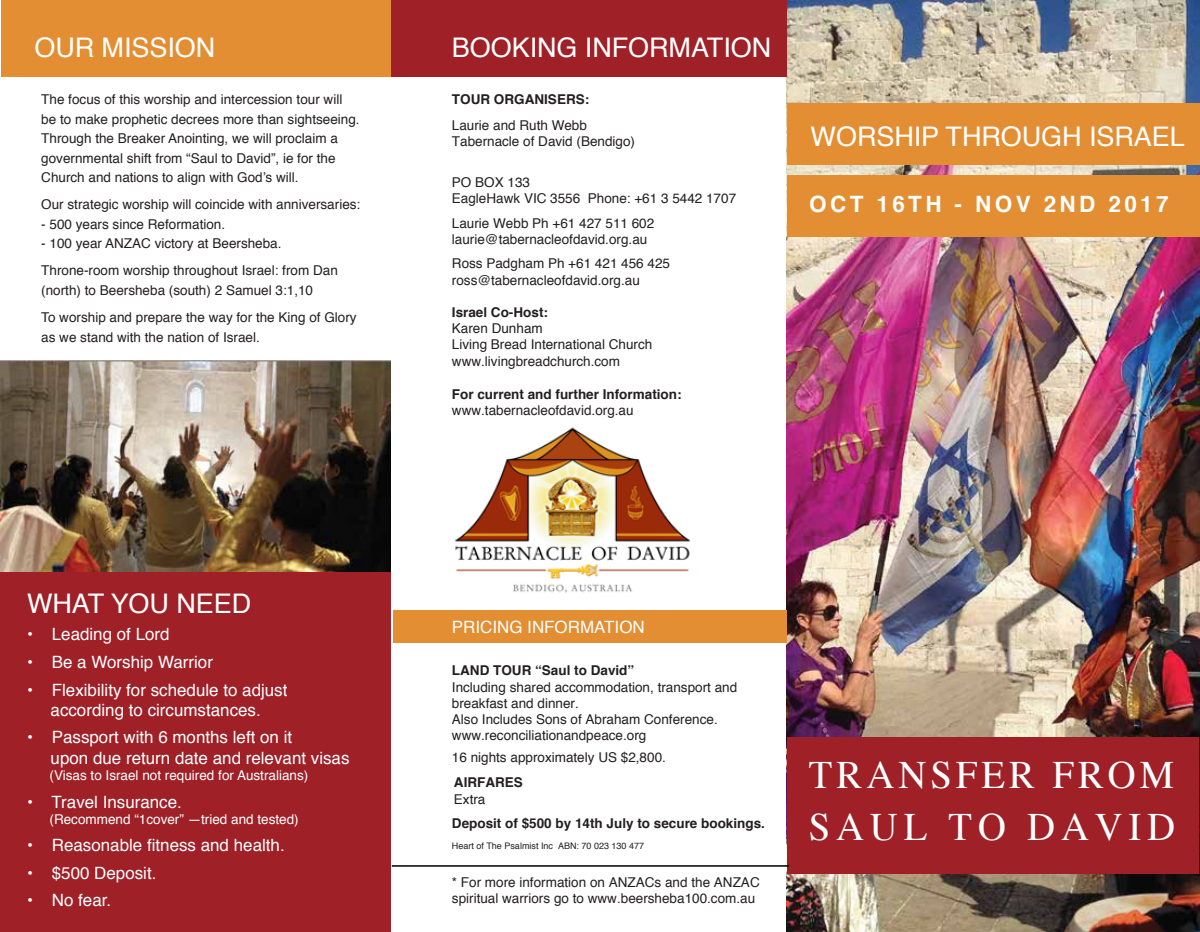
<style>
.page{position:relative;width:1200px;height:932px;background:#fff}
.page>*{position:absolute;margin:0;border:0;box-sizing:border-box;transform-origin:0 0}
.t1{font:38.7px/52.5px "Times";letter-spacing:.1em;color:#fff}
.t2{font:27px "Helvetica";letter-spacing:-.005em;color:#fff}
.t3{font:700 22.5px "Helvetica";letter-spacing:.15em;color:#fff}
.t4{font:16.95px/20.4px "Helvetica";color:#fff;text-align:center}
.t5{font:13.5px/16.2px "Helvetica";color:#231f20}
.t6{font:700 13.5px "Helvetica";color:#231f20}
.t7{font:13.5px "Helvetica";color:#fff}
.t8{font:9px "Helvetica";color:#231f20}
</style>
<div class="page">
<img style="left:786px;top:0;width:413px;height:931px">
<div style="left:787px;top:104px;width:412px;height:61px;background:#e38e32"></div>
<div style="left:786px;top:176px;width:412px;height:61px;background:#e38e32"></div>
<div style="left:786px;top:736px;width:412px;height:136px;background:#9f2027"></div>
<div style="left:0;top:571px;width:390px;height:360px;background:#9f2027"></div>
<img style="left:0;top:360px;width:390px;height:211px">
<div style="left:2px;top:0;width:390px;height:76px;background:#e38e32"></div>
<div style="left:391px;top:0;width:395px;height:76px;background:#9f2027"></div>
<img style="left:455px;top:427px;width:235px;height:166px">
<div style="left:393px;top:610px;width:393px;height:32px;background:#e38e32"></div>
<hr style="left:392px;top:864px;width:396px;height:2px;background:#000">
<h2 class="t2" style="left:34px;top:27px;width:182px">OUR MISSION</h2>
<h2 class="t2" style="left:452px;top:27px;width:321px">BOOKING INFORMATION</h2>
<p class="t5" style="left:41px;top:90px;width:320px;line-height:19.5px">The focus of this worship and intercession tour will be to make prophetic decrees more than sightseeing.<br>Through the Breaker Anointing, we will proclaim a governmental shift from “Saul to David”, ie for the Church and nations to align with God’s will.</p>
<p class="t5" style="left:41px;top:197px;width:320px">Our strategic worship will coincide with anniversaries:</p>
<p class="t5" style="left:41px;top:216px;width:185px">- 500 years since Reformation.</p>
<p class="t5" style="left:41px;top:230px;width:298px;line-height:27px">- 100 year ANZAC victory at Beersheba.<br>Throne-room worship throughout Israel: from Dan</p>
<p class="t5" style="left:41px;top:277px;width:317px;line-height:27px">(north) to Beersheba (south) 2 Samuel 3:1,10<br>To worship and prepare the way for the King of Glory</p>
<p class="t5" style="left:41px;top:329px;width:220px">as we stand with the nation of Israel.</p>
<p class="t6" style="left:452px;top:88px;width:139px">TOUR ORGANISERS:</p>
<p class="t5" style="left:452px;top:118px;width:185px">Laurie and Ruth Webb<br>Tabernacle of David (Bendigo)</p>
<p class="t5" style="left:452px;top:174px;width:286px">PO BOX 133<br>EagleHawk VIC 3556 Phone: +61 3 5442 1707</p>
<p class="t5" style="left:452px;top:216px;width:204px">Laurie Webb Ph +61 427 511 602 laurie@tabernacleofdavid.org.au</p>
<p class="t5" style="left:452px;top:256px;width:220px">Ross Padgham Ph +61 421 456 425 ross@tabernacleofdavid.org.au</p>
<p class="t6" style="left:452px;top:301px;width:98px">Israel Co-Host:</p>
<p class="t5" style="left:452px;top:320px;width:202px">Karen Dunham<br>Living Bread International Church www.livingbreadchurch.com</p>
<p class="t6" style="left:452px;top:383px;width:231px">For current and further Information:</p>
<p class="t5" style="left:452px;top:402px;width:183px">www.tabernacleofdavid.org.au</p>
<h2 class="t2" style="left:810px;top:116px;width:375px">WORSHIP THROUGH ISRAEL</h2>
<h3 class="t3" style="left:808px;top:186px;width:361px">OCT 16TH - NOV 2ND 2017</h3>
<h2 class="t2" style="left:27px;top:582px;width:226px">WHAT YOU NEED</h2>
<p class="t4" style="left:27px;top:624px;width:144px">• Leading of Lord</p>
<p class="t4" style="left:27px;top:652px;width:187px">• Be a Worship Warrior</p>
<p class="t4" style="left:27px;top:679px;width:262px">• Flexibility for schedule to adjust according to circumstances.</p>
<p class="t4" style="left:51px;top:727px;width:300px;text-align:left;text-indent:-24px">• Passport with 6 months left on it<br>upon due return date and relevant visas</p>
<p class="t7" style="left:50px;top:764px;width:260px">(Visas to Israel not required for Australians)</p>
<p class="t4" style="left:27px;top:791px;width:156px">• Travel Insurance.</p>
<p class="t7" style="left:50px;top:808px;width:251px">(Recommend “1cover” —tried and tested)</p>
<p class="t4" style="left:27px;top:835px;width:259px">• Reasonable fitness and health.</p>
<p class="t4" style="left:27px;top:863px;width:131px">• $500 Deposit.</p>
<p class="t4" style="left:27px;top:890px;width:86px">• No fear.</p>
<p class="t4" style="left:452px;top:616px;width:194px">PRICING INFORMATION</p>
<p class="t6" style="left:452px;top:659px;width:184px">LAND TOUR “Saul to David”</p>
<p class="t5" style="left:452px;top:679px;width:287px">Including shared accommodation, transport and breakfast and dinner.<br>Also Includes Sons of Abraham Conference. www.reconciliationandpeace.org</p>
<p class="t5" style="left:452px;top:749px;width:215px">16 nights approximately US $2,800.</p>
<p class="t6" style="left:454px;top:771px;width:70px">AIRFARES</p>
<p class="t5" style="left:454px;top:791px;width:33px">Extra</p>
<p class="t6" style="left:452px;top:811px;width:314px">Deposit of $500 by 14th July to secure bookings.</p>
<p class="t8" style="left:452px;top:838px;width:194px">Heart of The Psalmist Inc ABN: 70 023 130 477</p>
<p class="t5" style="left:452px;top:874px;width:309px">* For more information on ANZACs and the ANZAC spiritual warriors go to www.beersheba100.com.au</p>
<h1 class="t1" style="left:808px;top:745px;width:368px">TRANSFER FROM<br>SAUL TO DAVID</h1>
</div>
